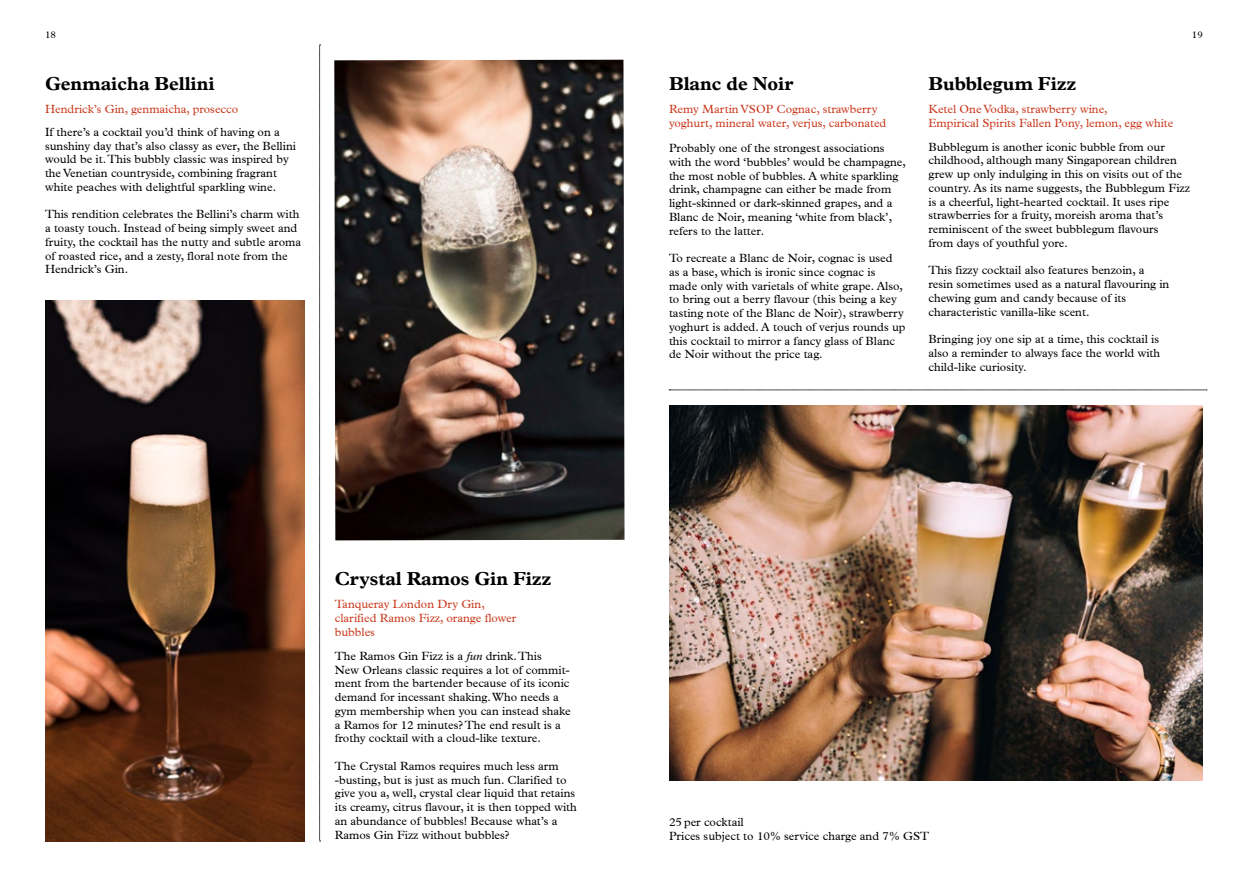
<style>
.page{position:relative;width:1248px;height:886px;background:#fff}
.page>*{position:absolute;margin:0;border:0;box-sizing:border-box;transform-origin:0 0}
.t1{font:700 18.75px "Plantin";color:#000}
.t2{font:11.88px/13.8px "Plantin";color:#000}
.t3{font:11.88px/13.8px "Plantin";color:#c9391c}
.t4{font:10px "Plantin";color:#000}
.s1{font-style:italic}
</style>
<div class="page">
<svg style="left:319px;top:45px;width:1px;height:797px"></svg>
<svg style="left:669px;top:390px;width:537px;height:1px"></svg>
<img style="left:45px;top:300px;width:259px;height:541px">
<img style="left:334px;top:60px;width:290px;height:480px">
<img style="left:669px;top:405px;width:533px;height:375px">
<p class="t4" style="left:45px;top:31px;width:13px">18</p>
<p class="t4" style="left:1191px;top:31px;width:13px">19</p>
<h1 class="t1" style="left:45px;top:73px;width:171px">Genmaicha Bellini</h1>
<p class="t2" style="left:45px;top:126px;width:252px">If there’s a cocktail you’d think of having on a sunshiny day that’s also classy as ever, the Bellini would be it. This bubbly classic was inspired by the Venetian countryside, combining fragrant white peaches with delightful sparkling wine.</p>
<p class="t2" style="left:45px;top:208px;width:258px">This rendition celebrates the Bellini’s charm with a toasty touch. Instead of being simply sweet and fruity, the cocktail has the nutty and subtle aroma of roasted rice, and a zesty, floral note from the Hendrick’s Gin.</p>
<h1 class="t1" style="left:669px;top:73px;width:126px">Blanc de Noir</h1>
<h1 class="t1" style="left:928px;top:73px;width:149px">Bubblegum Fizz</h1>
<p class="t3" style="left:45px;top:103px;width:195px">Hendrick’s Gin, genmaicha, prosecco</p>
<p class="t3" style="left:669px;top:103px;width:219px">Remy Martin VSOP Cognac, strawberry yoghurt, mineral water, verjus, carbonated</p>
<p class="t3" style="left:928px;top:103px;width:246px">Ketel One Vodka, strawberry wine,<br>Empirical Spirits Fallen Pony, lemon, egg white</p>
<p class="t2" style="left:928px;top:141px;width:263px">Bubblegum is another iconic bubble from our childhood, although many Singaporean children grew up only indulging in this on visits out of the country. As its name suggests, the Bubblegum Fizz is a cheerful, light-hearted cocktail. It uses ripe strawberries for a fruity, moreish aroma that’s reminiscent of the sweet bubblegum flavours<br>from days of youthful yore.</p>
<p class="t2" style="left:928px;top:264px;width:242px">This fizzy cocktail also features benzoin, a resin sometimes used as a natural flavouring in chewing gum and candy because of its characteristic vanilla-like scent.</p>
<p class="t2" style="left:928px;top:333px;width:233px;text-align:justify">Bringing joy one sip at a time, this cocktail is also a reminder to always face the world with child-like curiosity.</p>
<p class="t2" style="left:669px;top:142px;width:238px">Probably one of the strongest associations with the word ‘bubbles’ would be champagne, the most noble of bubbles. A white sparkling drink, champagne can either be made from light-skinned or dark-skinned grapes, and a Blanc de Noir, meaning ‘white from black’, refers to the latter.</p>
<p class="t2" style="left:669px;top:252px;width:238px">To recreate a Blanc de Noir, cognac is used as a base, which is ironic since cognac is made only with varietals of white grape. Also, to bring out a berry flavour (this being a key tasting note of the Blanc de Noir), strawberry yoghurt is added. A touch of verjus rounds up this cocktail to mirror a fancy glass of Blanc de Noir without the price tag.</p>
<h1 class="t1" style="left:335px;top:568px;width:218px">Crystal Ramos Gin Fizz</h1>
<p class="t3" style="left:335px;top:598px;width:183px">Tanqueray London Dry Gin, clarified Ramos Fizz, orange flower bubbles</p>
<p class="t2" style="left:335px;top:650px;width:237px">The Ramos Gin Fizz is a <span class="s1">fun</span> drink. This<br>New Orleans classic requires a lot of commit&shy;ment from the bartender because of its iconic demand for incessant shaking. Who needs a gym membership when you can instead shake a Ramos for 12 minutes? The end result is a frothy cocktail with a cloud-like texture.</p>
<p class="t2" style="left:335px;top:760px;width:243px">The Crystal Ramos requires much less arm -busting, but is just as much fun. Clarified to give you a, well, crystal clear liquid that retains its creamy, citrus flavour, it is then topped with an abundance of bubbles! Because what’s a Ramos Gin Fizz without bubbles?</p>
<p class="t2" style="left:669px;top:816px;width:262px">25 per cocktail<br>Prices subject to 10% service charge and 7% GST</p>
</div>
